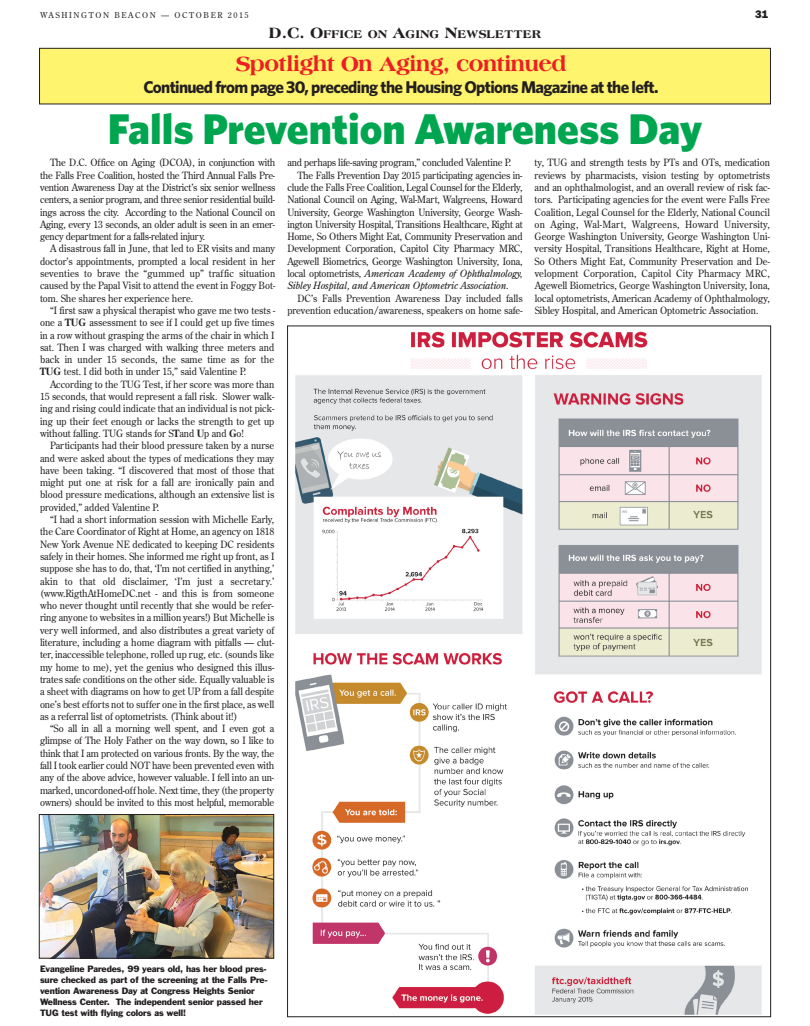
<style>
.page{position:relative;width:810px;height:1026px;background:#fff}
.page>*{position:absolute;margin:0;border:0;box-sizing:border-box;transform-origin:0 0}
.t1{font:900 43px "Whitney";color:#00a54f}
.t2{font:800 22px "Americana";letter-spacing:-.035em;color:#ee1d23}
.t3{font:700 17px "Whitney";letter-spacing:-.04em;color:#231f20}
.t4{font:800 12px "Americana";color:#231f20}
.t5{font:800 11px "Franklin Gothic";color:#231f20}
.t6{font:10px/12.3px "Century Old Style";letter-spacing:-.015em;color:#231f20;text-align:justify;scale:.95 1}
.t7{font:italic 10px "Century Old Style";letter-spacing:-.015em;color:#231f20}
.t8{font:8.5px/11px "Franklin Gothic";letter-spacing:-.015em;color:#231f20}
.t9{font:8px "Century Old Style";letter-spacing:.2em;color:#231f20}
.s1{font-size:16px}
.s2{font-weight:700}
.s3{font-style:normal}
</style>
<div class="page">
<div style="left:40px;top:48px;width:730px;height:56px;background:#fff46d"></div>
<div style="left:39px;top:48px;width:732px;height:56px;border:1px solid #231f20"></div>
<img style="left:41px;top:816px;width:231px;height:140px">
<div style="left:39px;top:814px;width:235px;height:144px;border:1px solid #231f20"></div>
<img style="left:295px;top:331px;width:467px;height:684px">
<p class="t9" style="left:40px;top:10px;width:210px">WASHINGTON BEACON — OCTOBER 2015</p>
<p class="t5" style="left:755px;top:10px;width:15px">31</p>
<p class="t4" style="left:269px;top:29px;width:274px"><span class="s1">D.C. O</span>FFICE ON <span class="s1">A</span>GING <span class="s1">N</span>EWSLETTER</p>
<h2 class="t2" style="left:235px;top:55px;width:333px">Spotlight On Aging, continued</h2>
<h3 class="t3" style="left:144px;top:77px;width:516px">Continued from page 30, preceding the Housing Options Magazine at the left.</h3>
<h1 class="t1" style="left:108px;top:104px;width:596px">Falls Prevention Awareness Day</h1>
<p class="t6" style="left:40px;top:157px;width:249px;text-indent:10px">The D.C. Office on Aging (DCOA), in conjunction with the Falls Free Coalition, hosted the Third Annual Falls Pre&shy;vention Awareness Day at the District’s six senior wellness centers, a senior program, and three senior residential build&shy;ings across the city. According to the National Council on Aging, every 13 seconds, an older adult is seen in an emer&shy;gency department for a falls-related injury.</p>
<p class="t6" style="left:40px;top:243px;width:249px;text-indent:10px">A disastrous fall in June, that led to ER visits and many doctor’s appointments, prompted a local resident in her seventies to brave the “gummed up” traffic situation caused by the Papal Visit to attend the event in Foggy Bot&shy;tom. She shares her experience here.</p>
<p class="t6" style="left:40px;top:304px;width:249px;text-indent:10px">“I first saw a physical therapist who gave me two tests - one a <span class="s2">TUG</span> assessment to see if I could get up five times in a row without grasping the arms of the chair in which I sat. Then I was charged with walking three meters and back in under 15 seconds, the same time as for the <span class="s2">TUG</span> test. I did both in under 15,” said Valentine P.</p>
<p class="t6" style="left:40px;top:378px;width:248px;text-indent:10px">According to the TUG Test, if her score was more than 15 seconds, that would represent a fall risk. Slower walk&shy;ing and rising could indicate that an individual is not pick&shy;ing up their feet enough or lacks the strength to get up without falling. TUG stands for S<span class="s2">T</span>and <span class="s2">U</span>p and <span class="s2">G</span>o!</p>
<p class="t6" style="left:40px;top:440px;width:248px;text-indent:10px">Participants had their blood pressure taken by a nurse and were asked about the types of medications they may have been taking. “I discovered that most of those that might put one at risk for a fall are ironically pain and blood pressure medications, although an extensive list is provided,” added Valentine P.</p>
<p class="t6" style="left:40px;top:513px;width:248px;text-indent:10px">“I had a short information session with Michelle Early, the Care Coordinator of Right at Home, an agency on 1818<br>New York Avenue NE dedicated to keeping DC residents safely in their homes. She informed me right up front, as I suppose she has to do, that, ‘I’m not certified in anything,’ akin to that old disclaimer, ‘I’m just a secretary.’ (www.RigthAtHomeDC.net - and this is from someone who never thought until recently that she would be refer&shy;ring anyone to websites in a million years!) But Michelle is very well informed, and also distributes a great variety of literature, including a home diagram with pitfalls — clut&shy;ter, inaccessible telephone, rolled up rug, etc. (sounds like my home to me), yet the genius who designed this illus&shy;trates safe conditions on the other side. Equally valuable is a sheet with diagrams on how to get UP from a fall despite one’s best efforts not to suffer one in the first place, as well as a referral list of optometrists. (Think about it!)</p>
<p class="t6" style="left:40px;top:723px;width:248px;text-indent:10px">“So all in all a morning well spent, and I even got a glimpse of The Holy Father on the way down, so I like to think that I am protected on various fronts. By the way, the fall I took earlier could NOT have been prevented even with any of the above advice, however valuable. I fell into an un&shy;marked, uncordoned-off hole. Next time, they (the property owners) should be invited to this most helpful, memorable</p>
<p class="t6" style="left:287px;top:157px;width:237px">and perhaps life-saving program,” concluded Valentine P.</p>
<p class="t6" style="left:297px;top:169px;width:239px">The Falls Prevention Day 2015 participating agencies in-</p>
<p class="t6" style="left:287px;top:181px;width:249px">clude the Falls Free Coalition, Legal Counsel for the Elderly,</p>
<p class="t6" style="left:287px;top:194px;width:249px">National Council on Aging, Wal-Mart, Walgreens, Howard</p>
<p class="t6" style="left:287px;top:206px;width:249px">University, George Washington University, George Wash-</p>
<p class="t6" style="left:287px;top:218px;width:249px">ington University Hospital, Transitions Healthcare, Right at</p>
<p class="t6" style="left:287px;top:231px;width:249px">Home, So Others Might Eat, Community Preservation and</p>
<p class="t6" style="left:287px;top:243px;width:249px">Development Corporation, Capitol City Pharmacy MRC,</p>
<p class="t6" style="left:287px;top:255px;width:249px">Agewell Biometrics, George Washington University, Iona,</p>
<p class="t7" style="left:287px;top:268px;width:237px"><span class="s3">local optometrists,</span> American Academy of Ophthalmology,</p>
<p class="t7" style="left:287px;top:280px;width:223px">Sibley Hospital, and American Optometric Association<span class="s3">.</span></p>
<p class="t6" style="left:297px;top:292px;width:239px">DC’s Falls Prevention Awareness Day included falls</p>
<p class="t6" style="left:287px;top:304px;width:249px">prevention education/awareness, speakers on home safe-</p>
<p class="t6" style="left:535px;top:157px;width:249px">ty, TUG and strength tests by PTs and OTs, medication reviews by pharmacists, vision testing by optometrists and an ophthalmologist, and an overall review of risk fac&shy;tors. Participating agencies for the event were Falls Free Coalition, Legal Counsel for the Elderly, National Council on Aging, Wal-Mart, Walgreens, Howard University, George Washington University, George Washington Uni&shy;versity Hospital, Transitions Healthcare, Right at Home, So Others Might Eat, Community Preservation and De&shy;velopment Corporation, Capitol City Pharmacy MRC, Agewell Biometrics, George Washington University, Iona, local optometrists, American Academy of Ophthalmology, Sibley Hospital, and American Optometric Association.</p>
<p class="t8" style="left:40px;top:964px;width:229px">Evangeline Paredes, 99 years old, has her blood pres&shy;sure checked as part of the screening at the Falls Pre&shy;vention Awareness Day at Congress Heights Senior Wellness Center. The independent senior passed her TUG test with flying colors as well!</p>
</div>
